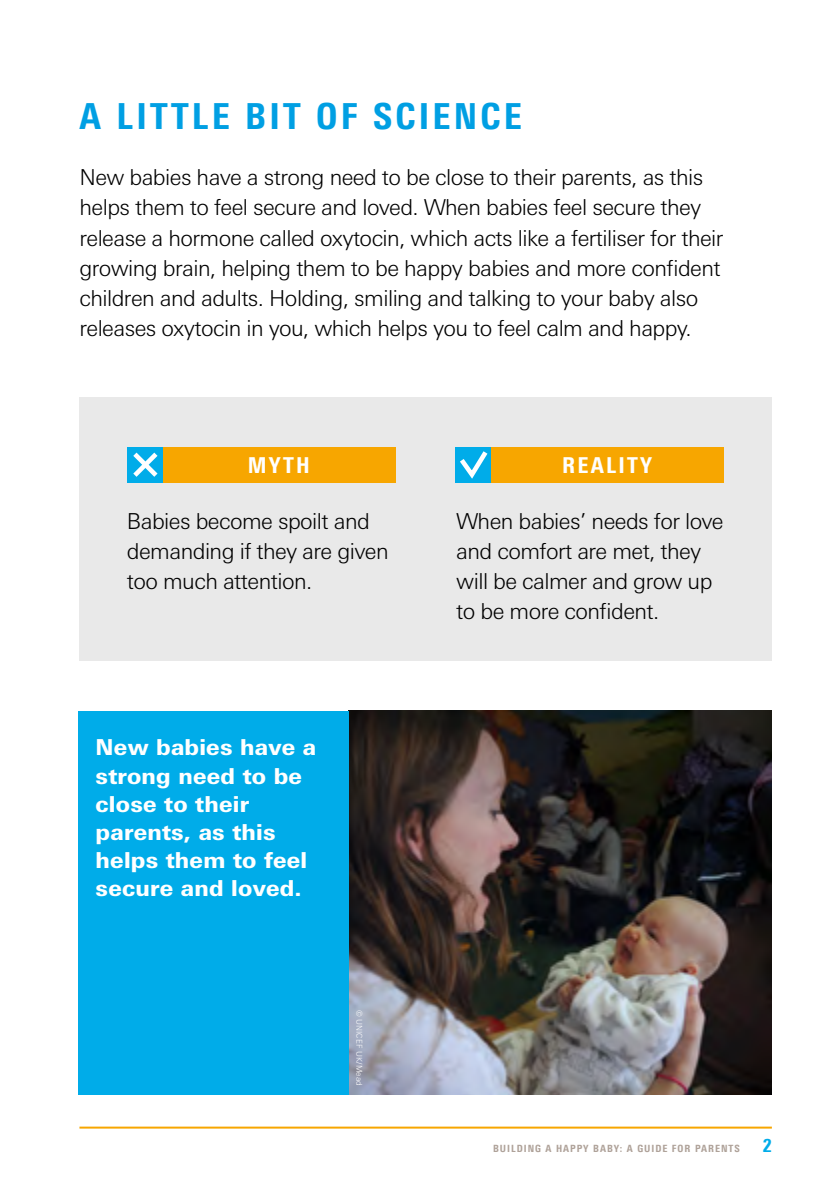
<style>
.page{position:relative;width:840px;height:1191px;background:#fff}
.page>*{position:absolute;margin:0;border:0;box-sizing:border-box;transform-origin:0 0}
.t1{font:800 condensed 36px "Univers Next Pro";letter-spacing:.09em;color:#009fe3}
.body_copy{font:300 22px/30px "Univers Next Pro";letter-spacing:-.025em;color:#000}
.body_copy-2{font:800 22px/28px "Univers Next Pro";letter-spacing:.01em;color:#fff}
.body_copy-3{font:800 condensed 22px "Univers Next Pro";letter-spacing:.1em;color:#fff}
.t2{font:800 condensed 18px "Univers Next Pro";color:#00ace9}
.body_copy-4{font:800 condensed 10px "Univers Next Pro";letter-spacing:.1em;color:#afa299}
.t3{font:300 8px "Univers Next Pro";letter-spacing:.01em;color:#fff}
</style>
<div class="page">
<hr style="left:79px;top:1126px;width:692px;height:2px;background:#f7a600">
<div style="left:79px;top:397px;width:692px;height:264px;background:#e9e9e9"></div>
<div style="left:127px;top:447px;width:268px;height:36px;background:#f7a600"></div>
<div style="left:455px;top:447px;width:268px;height:36px;background:#f7a600"></div>
<img style="left:348px;top:710px;width:423px;height:384px">
<div style="left:79px;top:710px;width:269px;height:384px;background:#00ace9"></div>
<div style="left:127px;top:447px;width:36px;height:36px;background:#00ace9"></div>
<svg style="left:133px;top:452px;width:25px;height:25px"></svg>
<svg style="left:455px;top:447px;width:36px;height:36px"></svg>
<p class="t1" style="left:79px;top:95px;width:443px">A LITTLE BIT OF SCIENCE</p>
<p class="body_copy" style="left:79px;top:162px;width:645px">New babies have a strong need to be close to their parents, as this helps them to feel secure and loved. When babies feel secure they release a hormone called oxytocin, which acts like a fertiliser for their growing brain, helping them to be happy babies and more confident children and adults. Holding, smiling and talking to your baby also releases oxytocin in you, which helps you to feel calm and happy.</p>
<p class="body_copy-3" style="left:248px;top:452px;width:63px">MYTH</p>
<p class="body_copy-3" style="left:562px;top:452px;width:91px">REALITY</p>
<p class="body_copy" style="left:127px;top:506px;width:263px">Babies become spoilt and demanding if they are given too much attention.</p>
<p class="body_copy" style="left:456px;top:506px;width:269px">When babies’ needs for love and comfort are met, they will be calmer and grow up to be more confident.</p>
<p class="body_copy-2" style="left:96px;top:733px;width:222px">New babies have a strong need to be close to their parents, as this helps them to feel secure and loved.</p>
<p class="t3" style="left:364px;top:1009px;width:77px;rotate:90deg">© UNICEF UK/Mead</p>
<p class="body_copy-4" style="left:493px;top:1142px;width:248px">BUILDING A HAPPY BABY: A GUIDE FOR PARENTS</p>
<p class="t2" style="left:762px;top:1135px;width:10px">2</p>
</div>
